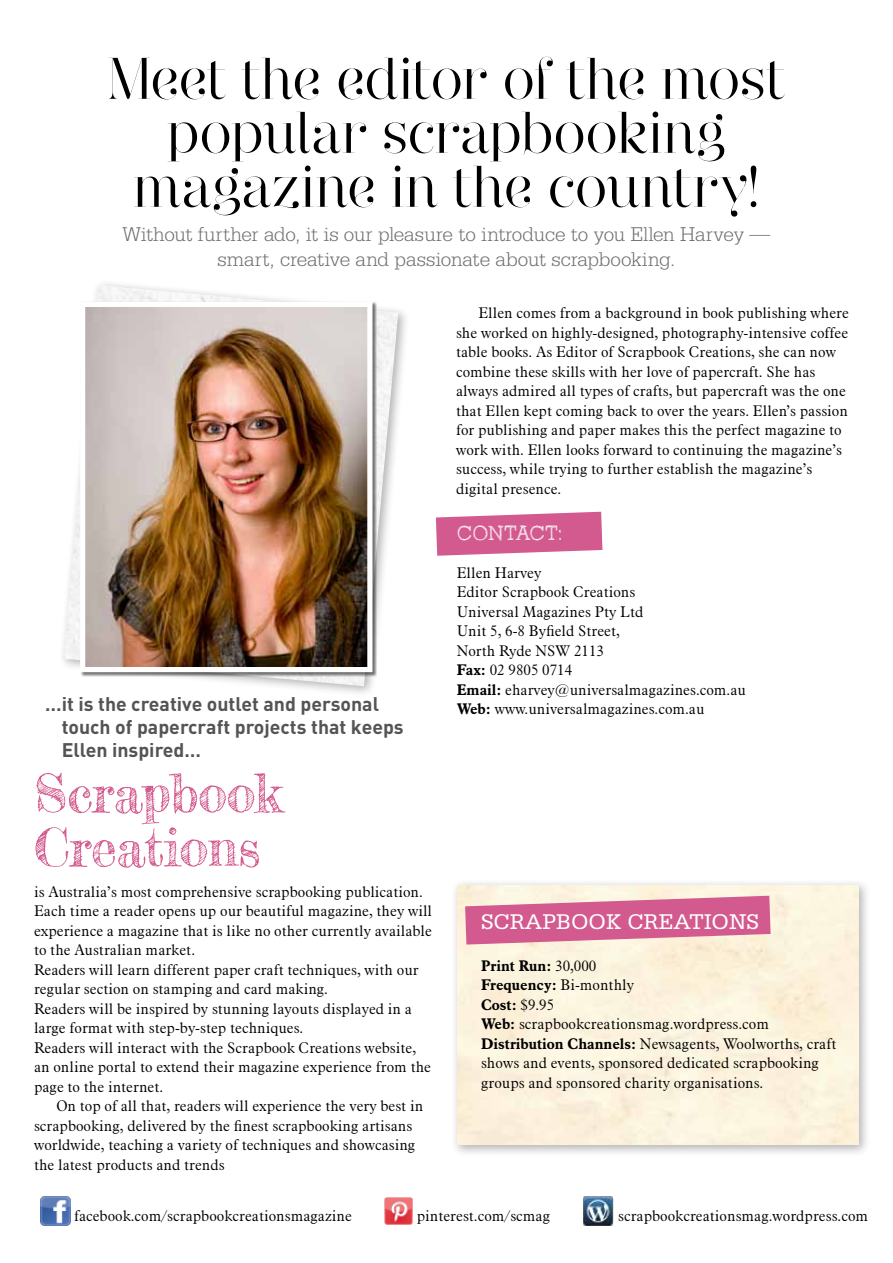
<style>
.page{position:relative;width:893px;height:1263px;background:#fff}
.page>*{position:absolute;margin:0;border:0;box-sizing:border-box;transform-origin:0 0}
.t1{font:58.5px/54px "Narziss Drops";color:#000;text-align:center}
.t2{font:52.5px/54px "Frederickathe Greatest";letter-spacing:-.015em;color:#d35a8e}
.t3{font:22.5px "Serifa";color:#fff}
.t4{font:300 21px/25.2px "Serifa";letter-spacing:-.005em;color:#6d6e71;text-align:center}
.t5{font:300 21px "Sketch Block";color:#fff}
.t6{font:700 19.5px/23.4px "DIN";color:#545456}
.t7{font:300 15px/19.5px "Aldine 721 BT";color:#000}
.s1{font-weight:700}
</style>
<div class="page">
<svg style="left:436px;top:512px;width:166px;height:44px;background:#d8709d"></svg>
<div style="left:451px;top:879px;width:420px;height:278px;background:#000;opacity:.3"></div>
<img style="left:457px;top:885px;width:402px;height:260px">
<svg style="left:465px;top:896px;width:306px;height:48px;background:#db799e"></svg>
<img style="left:64px;top:285px;width:334px;height:401px">
<img style="left:77px;top:299px;width:298px;height:376px">
<img style="left:41px;top:1196px;width:29px;height:30px">
<img style="left:384px;top:1197px;width:29px;height:28px">
<img style="left:583px;top:1196px;width:30px;height:30px">
<h1 class="t1" style="left:108px;top:50px;width:679px">Meet the editor of the most popular scrapbooking magazine in the country!</h1>
<h3 class="t4" style="left:122px;top:221px;width:649px">Without further ado, it is our pleasure to introduce to you Ellen Harvey — smart, creative and passionate about scrapbooking.</h3>
<h3 class="t6" style="left:62px;top:691px;width:343px;text-indent:-16px">…it is the creative outlet and personal touch of papercraft projects that keeps<br>Ellen inspired…</h3>
<h2 class="t2" style="left:34px;top:766px;width:250px">Scrapbook<br>Creations</h2>
<p class="t7" style="left:34px;top:881px;width:400px">is Australia’s most comprehensive scrapbooking publication.<br>Each time a reader opens up our beautiful magazine, they will experience a magazine that is like no other currently available to the Australian market.<br>Readers will learn different paper craft techniques, with our regular section on stamping and card making.<br>Readers will be inspired by stunning layouts displayed in a large format with step-by-step techniques.<br>Readers will interact with the Scrapbook Creations website, an online portal to extend their magazine experience from the page to the internet.</p>
<p class="t7" style="left:34px;top:1096px;width:391px;text-indent:22px">On top of all that, readers will experience the very best in scrapbooking, delivered by the finest scrapbooking artisans worldwide, teaching a variety of techniques and showcasing the latest products and trends</p>
<p class="t7" style="left:456px;top:303px;width:394px;text-indent:22px">Ellen comes from a background in book publishing where she worked on highly-designed, photography-intensive coffee table books. As Editor of Scrapbook Creations, she can now combine these skills with her love of papercraft. She has always admired all types of crafts, but papercraft was the one that Ellen kept coming back to over the years. Ellen’s passion for publishing and paper makes this the perfect magazine to work with. Ellen looks forward to continuing the magazine’s success, while trying to further establish the magazine’s digital presence.</p>
<h3 class="t5" style="left:457px;top:521px;width:108px">CONTACT:</h3>
<p class="t7" style="left:457px;top:563px;width:291px">Ellen Harvey<br>Editor Scrapbook Creations<br>Universal Magazines Pty Ltd<br>Unit 5, 6-8 Byfield Street,<br>North Ryde NSW 2113<br><span class="s1">Fax:</span> 02 9805 0714<br><span class="s1">Email:</span> eharvey@universalmagazines.com.au<br><span class="s1">Web:</span> www.universalmagazines.com.au</p>
<h3 class="t3" style="left:481px;top:909px;width:280px">SCRAPBOOK CREATIONS</h3>
<p class="t7" style="left:481px;top:955px;width:357px"><span class="s1">Print Run:</span> 30,000<br><span class="s1">Frequency:</span> Bi-monthly<br><span class="s1">Cost:</span> $9.95<br><span class="s1">Web:</span> scrapbookcreationsmag.wordpress.com <span class="s1">Distribution Channels:</span> Newsagents, Woolworths, craft shows and events, sponsored dedicated scrapbooking groups and sponsored charity organisations.</p>
<p class="t7" style="left:74px;top:1206px;width:279px">facebook.com/scrapbookcreationsmagazine</p>
<p class="t7" style="left:417px;top:1206px;width:135px">pinterest.com/scmag</p>
<p class="t7" style="left:618px;top:1206px;width:251px">scrapbookcreationsmag.wordpress.com</p>
</div>
